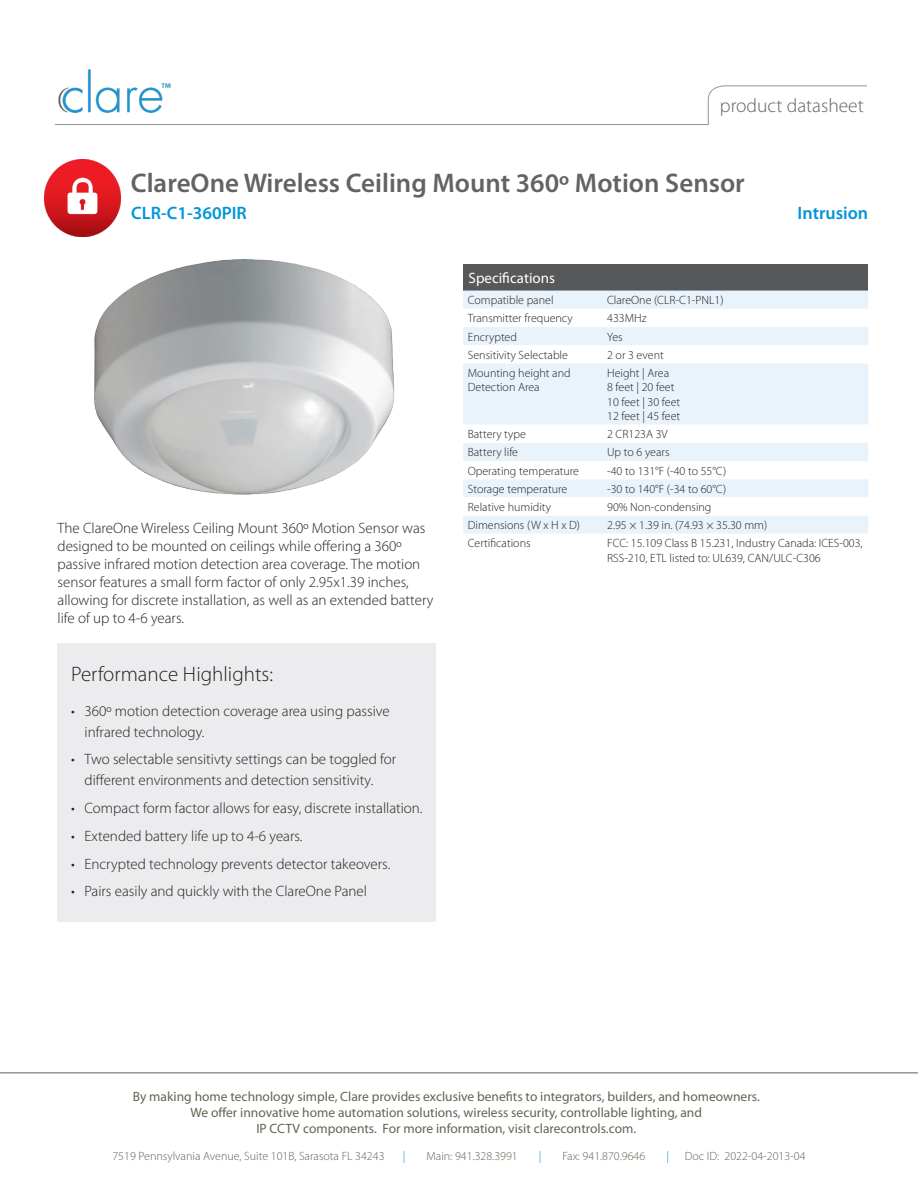
<style>
.page{position:relative;width:918px;height:1188px;background:#fff}
.page>*{position:absolute;margin:0;border:0;box-sizing:border-box;transform-origin:0 0}
.t1{font:600 27px "Myriad Pro";color:#636366}
.t2{font:300 21px "Myriad Pro";color:#231f20}
.t3{font:300 19.5px "Myriad Pro";color:#636366}
.t4{font:600 18px "Myriad Pro";color:#0095d9}
.t5{font:300 15px/18px "Myriad Pro";color:#231f20}
.Table_Body__black{font:15px "Myriad Pro";color:#fff}
.t6{font:13.5px/16.2px "Myriad Pro";color:#636354;text-align:center}
.t7{font:300 12px/14.4px "Myriad Pro";color:#231f20}
.t8{font:300 12px "Myriad Pro";color:#636354}
.t9{font:300 12px "Myriad Pro";color:#0095d9}
</style>
<div class="page">
<hr style="left:0;top:1072px;width:918px;height:1px;background:#636354">
<hr style="left:55px;top:124px;width:654px;height:1px;background:#939598">
<svg style="left:708px;top:85px;width:159px;height:40px"></svg>
<img style="left:58px;top:69px;width:113px;height:44px">
<img style="left:44px;top:160px;width:77px;height:76px">
<img style="left:94px;top:259px;width:301px;height:236px">
<div style="left:463px;top:264px;width:405px;height:27px;background:#57585a"></div>
<div style="left:463px;top:291px;width:405px;height:18px;background:#e8f3fb"></div>
<svg style="left:463px;top:327px;width:405px;height:207px;fill:#e8f3fb"></svg>
<div style="left:58px;top:644px;width:378px;height:278px;background:#ececee"></div>
<p class="t3" style="left:720px;top:94px;width:145px">product datasheet</p>
<p class="t1" style="left:131px;top:166px;width:615px">ClareOne Wireless Ceiling Mount 360º Motion Sensor</p>
<p class="t4" style="left:131px;top:201px;width:117px">CLR-C1-360PIR</p>
<p class="Table_Body__black" style="left:469px;top:268px;width:88px">Specifications</p>
<p class="t7" style="left:468px;top:293px;width:87px">Compatible panel</p>
<p class="t7" style="left:607px;top:293px;width:118px">ClareOne (CLR-C1-PNL1)</p>
<p class="t7" style="left:468px;top:311px;width:107px">Transmitter frequency</p>
<p class="t7" style="left:607px;top:311px;width:41px">433MHz</p>
<p class="t7" style="left:468px;top:329px;width:51px">Encrypted</p>
<p class="t7" style="left:607px;top:329px;width:17px">Yes</p>
<p class="t7" style="left:468px;top:347px;width:102px">Sensitivity Selectable</p>
<p class="t7" style="left:607px;top:347px;width:58px">2 or 3 event</p>
<p class="t7" style="left:468px;top:366px;width:104px">Mounting height and<br>Detection Area</p>
<p class="t7" style="left:607px;top:366px;width:64px">Height | Area</p>
<p class="t7" style="left:607px;top:380px;width:69px">8 feet | 20 feet</p>
<p class="t7" style="left:607px;top:394px;width:75px">10 feet | 30 feet</p>
<p class="t7" style="left:607px;top:409px;width:75px">12 feet | 45 feet</p>
<p class="t4" style="left:798px;top:201px;width:72px">Intrusion</p>
<p class="t5" style="left:58px;top:519px;width:378px">The ClareOne Wireless Ceiling Mount 360º Motion Sensor was designed to be mounted on ceilings while offering a 360º passive infrared motion detection area coverage. The motion sensor features a small form factor of only 2.95x1.39 inches, allowing for discrete installation, as well as an extended battery life of up to 4-6 years.</p>
<p class="t2" style="left:71px;top:661px;width:203px">Performance Highlights:</p>
<p class="t5" style="left:85px;top:700px;width:307px;line-height:21px;text-indent:-14px">• 360º motion detection coverage area using passive infrared technology.</p>
<p class="t5" style="left:85px;top:749px;width:313px;line-height:21px;text-indent:-14px">• Two selectable sensitivty settings can be toggled for different environments and detection sensitivity.</p>
<p class="t5" style="left:71px;top:799px;width:353px">• Compact form factor allows for easy, discrete installation.</p>
<p class="t5" style="left:71px;top:827px;width:233px">• Extended battery life up to 4-6 years.</p>
<p class="t5" style="left:71px;top:854px;width:321px">• Encrypted technology prevents detector takeovers.</p>
<p class="t5" style="left:71px;top:882px;width:297px">• Pairs easily and quickly with the ClareOne Panel</p>
<p class="t7" style="left:468px;top:427px;width:60px">Battery type</p>
<p class="t7" style="left:607px;top:427px;width:62px">2 CR123A 3V</p>
<p class="t7" style="left:468px;top:445px;width:52px">Battery life</p>
<p class="t7" style="left:607px;top:445px;width:64px">Up to 6 years</p>
<p class="t7" style="left:468px;top:463px;width:113px">Operating temperature</p>
<p class="t7" style="left:607px;top:463px;width:121px">-40 to 131°F (-40 to 55°C)</p>
<p class="t7" style="left:468px;top:481px;width:101px">Storage temperature</p>
<p class="t7" style="left:607px;top:481px;width:121px">-30 to 140°F (-34 to 60°C)</p>
<p class="t7" style="left:468px;top:500px;width:85px">Relative humidity</p>
<p class="t7" style="left:607px;top:500px;width:106px">90% Non-condensing</p>
<p class="t7" style="left:468px;top:518px;width:114px">Dimensions (W x H x D)</p>
<p class="t7" style="left:607px;top:518px;width:162px">2.95 × 1.39 in. (74.93 × 35.30 mm)</p>
<p class="t7" style="left:468px;top:536px;width:64px">Certifications</p>
<p class="t7" style="left:607px;top:536px;width:257px">FCC: 15.109 Class B 15.231, Industry Canada: ICES-003,<br>RSS-210, ETL listed to: UL639, CAN/ULC-C306</p>
<p class="t6" style="left:133px;top:1088px;width:629px">By making home technology simple, Clare provides exclusive benefits to integrators, builders, and homeowners.<br>We offer innovative home automation solutions, wireless security, controllable lighting, and<br>IP CCTV components. For more information, visit clarecontrols.com.</p>
<p class="t8" style="left:112px;top:1149px;width:274px">7519 Pennsylvania Avenue, Suite 101B, Sarasota FL 34243</p>
<p class="t9" style="left:403px;top:1149px;width:4px">|</p>
<p class="t8" style="left:426px;top:1149px;width:93px">Main: 941.328.3991</p>
<p class="t9" style="left:539px;top:1149px;width:4px">|</p>
<p class="t8" style="left:562px;top:1149px;width:85px">Fax: 941.870.9646</p>
<p class="t9" style="left:666px;top:1149px;width:4px">|</p>
<p class="t8" style="left:685px;top:1149px;width:122px">Doc ID: 2022-04-2013-04</p>
</div>
